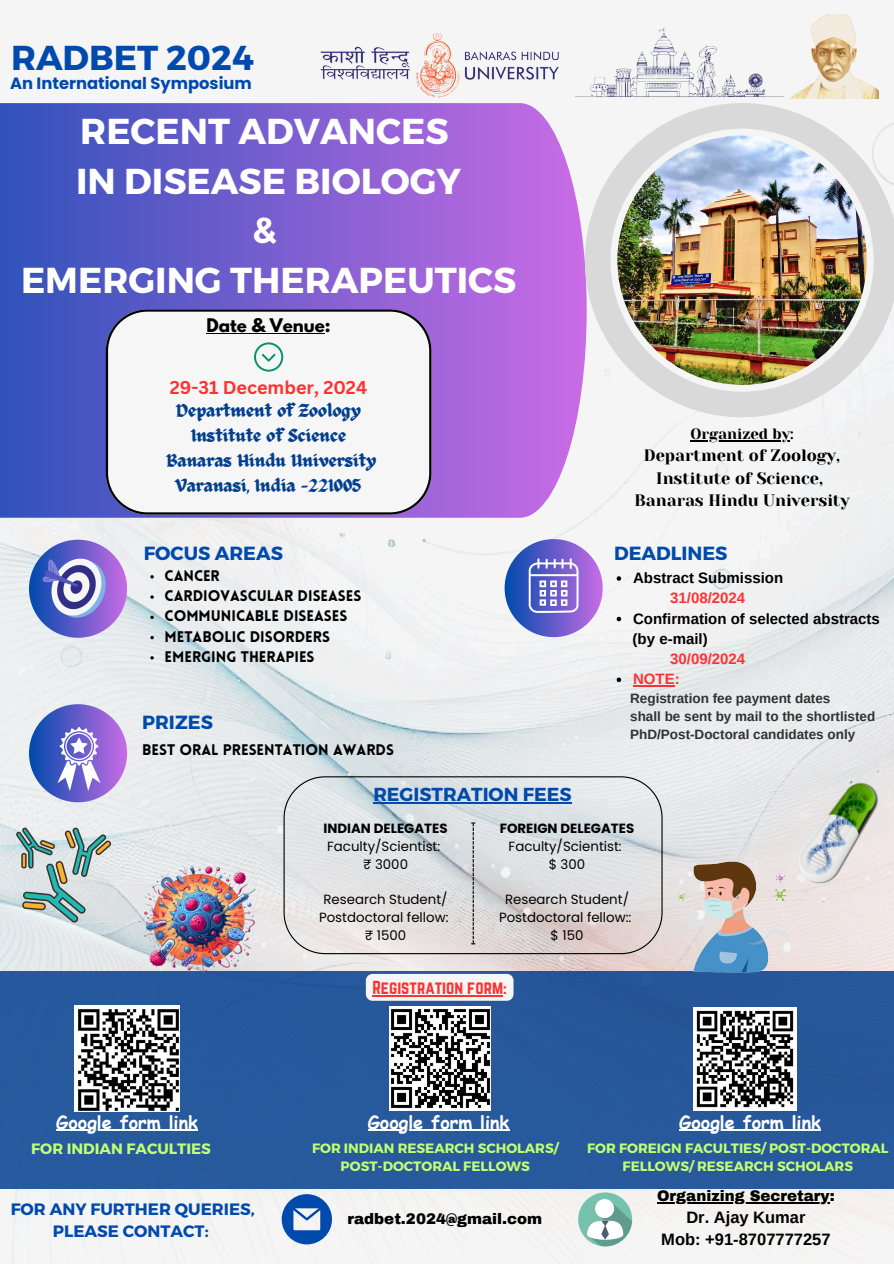
<style>
.page{position:relative;width:894px;height:1264px;background:#fff}
.page>*{position:absolute;margin:0;border:0;box-sizing:border-box;transform-origin:0 0}
.t1{font:700 36px/49.5px "Montserrat";color:#fff;text-align:center}
.t2{font:700 34.5px "Montserrat";color:#004aad}
.t3{font:700 19.05px "Montserrat";color:#004aad}
.t4{font:700 18.75px "Montserrat";color:#004aad}
.t5{font:18px/24.5px "ED Celandine";color:#033f8f;text-align:center}
.t6{font:700 18px "Comic Sans MS";color:#fff}
.t7{font:700 16.65px "League Spartan";color:#000}
.t8{font:16.5px "Yeseva One";color:#000}
.t9{font:700 16.5px/22.5px "Montserrat";color:#004aad;text-align:center}
.t10{font:700 16.5px "Arimo";color:#000}
.t11{font:16.5px "Norwester";color:#ff3131}
.t12{font:700 16.35px "Poppins";color:#004aad}
.t13{font:900 15px "Lovelo";color:#000}
.t14{font:700 15px "Arimo";color:#000}
.t15{font:900 15px "Archivo";color:#000}
.t16{font:700 15px/20.2px "Arimo";color:#ff3131}
.t17{font:700 15px "Montserrat";color:#c1ff72}
.t18{font:15px "Yeseva One";color:#000}
.t19{font:700 13.5px/18px "Montserrat";color:#c1ff72;text-align:center}
.t20{font:700 13.5px "Arimo";color:#313131}
.t21{font:13.35px/17.7px "Poppins";color:#000;text-align:center}
.t22{font:700 13.35px "Poppins";color:#000}
.s1{font-family:"Canva Sans";font-weight:700;color:#ff3131}
</style>
<div class="page">
<img style="left:0;top:89px;width:893px;height:1174px">
<svg style="left:0;top:103px;width:586px;height:414px;background:#8063d0"></svg>
<div style="left:0;top:971px;width:893px;height:217px;background:#27599c"></div>
<img style="left:584px;top:103px;width:309px;height:314px">
<div style="left:29px;top:704px;width:98px;height:98px;background:linear-gradient(to right,#024cad,#c56ce4);border-radius:50%"></div>
<svg style="left:57px;top:727px;width:43px;height:64px"></svg>
<svg style="left:504px;top:539px;width:98px;height:98px;background:#655dc9"></svg>
<svg style="left:528px;top:558px;width:50px;height:55px"></svg>
<div style="left:106px;top:309px;width:325px;height:205px;background:#f6f6f6"></div>
<svg style="left:254px;top:342px;width:29px;height:29px"></svg>
<hr style="left:206px;top:333px;width:119px;height:1px;background:#000">
<svg style="left:283px;top:776px;width:379px;height:178px;background:#dadbdc"></svg>
<svg style="left:471px;top:822px;width:4px;height:122px"></svg>
<img style="left:575px;top:26px;width:208px;height:78px">
<img style="left:657px;top:848px;width:149px;height:125px">
<svg style="left:16px;top:827px;width:95px;height:95px;background:#b0c3bf"></svg>
<img style="left:732px;top:741px;width:161px;height:193px">
<svg style="left:281px;top:1194px;width:51px;height:50px"></svg>
<div style="left:578px;top:1192px;width:54px;height:54px;background:#76c2af;border-radius:50%"></div>
<svg style="left:585px;top:1198px;width:47px;height:48px"></svg>
<hr style="left:657px;top:1202px;width:172px;height:1px;background:#000">
<img style="left:790px;top:14px;width:88px;height:85px">
<svg style="left:29px;top:539px;width:98px;height:98px;background:#6a5fca"></svg>
<svg style="left:41px;top:550px;width:73px;height:75px"></svg>
<img style="left:319px;top:32px;width:242px;height:67px">
<img style="left:141px;top:859px;width:118px;height:115px">
<img style="left:74px;top:1005px;width:106px;height:106px">
<img style="left:389px;top:1006px;width:102px;height:104px">
<img style="left:693px;top:1007px;width:103px;height:103px">
<hr style="left:373px;top:802px;width:198px;height:1px;background:#004aad">
<svg style="left:616px;top:576px;width:5px;height:4px"></svg>
<svg style="left:616px;top:616px;width:5px;height:5px"></svg>
<svg style="left:616px;top:677px;width:5px;height:5px"></svg>
<hr style="left:633px;top:685px;width:41px;height:1px;background:#ff3131">
<svg style="left:366px;top:973px;width:147px;height:27px;background:#ede8eb"></svg>
<hr style="left:372px;top:995px;width:131px;height:1px;background:#ff3131">
<hr style="left:56px;top:1129px;width:142px;height:1px;background:#fff">
<hr style="left:679px;top:1129px;width:141px;height:1px;background:#fff">
<hr style="left:690px;top:440px;width:99px;height:1px;background:#000">
<svg style="left:150px;top:575px;width:4px;height:3px"></svg>
<svg style="left:150px;top:595px;width:4px;height:3px"></svg>
<svg style="left:150px;top:615px;width:4px;height:4px"></svg>
<svg style="left:150px;top:636px;width:4px;height:3px"></svg>
<svg style="left:150px;top:656px;width:4px;height:3px"></svg>
<hr style="left:367px;top:1129px;width:142px;height:1px;background:#fff">
<p class="t2" style="left:11px;top:36px;width:244px">RADBET 2024</p>
<p class="t12" style="left:10px;top:72px;width:243px">An International Symposium</p>
<p class="t1" style="left:21px;top:105px;width:496px">RECENT ADVANCES<br>IN DISEASE BIOLOGY<br>&amp;<br>EMERGING THERAPEUTICS</p>
<h6 class="t7" style="left:206px;top:317px;width:126px">Date &amp; Venue:</h6>
<p class="t5" style="left:166px;top:376px;width:211px"><span class="s1">29-31 December, 2024<br></span>Department of Zoology<br>Institute of Science<br>Banaras Hindu University<br>Varanasi, India -221005</p>
<h5 class="t3" style="left:144px;top:541px;width:141px">FOCUS AREAS</h5>
<p class="t13" style="left:165px;top:569px;width:57px">CANCER</p>
<p class="t13" style="left:165px;top:589px;width:198px">CARDIOVASCULAR DISEASES</p>
<h3 class="t13" style="left:165px;top:610px;width:184px">COMMUNICABLE DISEASES</h3>
<p class="t13" style="left:165px;top:630px;width:167px">METABOLIC DISORDERS</p>
<h3 class="t13" style="left:165px;top:650px;width:151px">EMERGING THERAPIES</h3>
<p class="t3" style="left:142px;top:710px;width:72px">PRIZES</p>
<p class="t13" style="left:142px;top:743px;width:253px">BEST ORAL PRESENTATION AWARDS</p>
<p class="t18" style="left:690px;top:425px;width:105px">Organized by:</p>
<p class="t8" style="left:643px;top:446px;width:198px">Department of Zoology,</p>
<p class="t8" style="left:656px;top:469px;width:168px">Institute of Science,</p>
<h3 class="t8" style="left:634px;top:491px;width:216px">Banaras Hindu University</h3>
<h2 class="t3" style="left:614px;top:541px;width:115px">DEADLINES</h2>
<p class="t14" style="left:633px;top:569px;width:151px">Abstract Submission</p>
<h6 class="t16" style="left:670px;top:588px;width:77px">31/08/2024</h6>
<h2 class="t14" style="left:633px;top:610px;width:248px">Confirmation of selected abstracts</h2>
<p class="t14" style="left:632px;top:630px;width:76px">(by e-mail)</p>
<p class="t16" style="left:633px;top:648px;width:114px;text-indent:37px">30/09/2024<br>NOTE:</p>
<p class="t20" style="left:630px;top:691px;width:202px">Registration fee payment dates</p>
<p class="t20" style="left:630px;top:709px;width:247px">shall be sent by mail to the shortlisted</p>
<p class="t20" style="left:630px;top:727px;width:226px">PhD/Post-Doctoral candidates only</p>
<p class="t4" style="left:373px;top:782px;width:200px">REGISTRATION FEES</p>
<p class="t22" style="left:323px;top:819px;width:125px">INDIAN DELEGATES</p>
<p class="t21" style="left:327px;top:837px;width:115px">Faculty/Scientist:</p>
<h6 class="t21" style="left:363px;top:855px;width:46px">₹ 3000</h6>
<p class="t21" style="left:319px;top:890px;width:131px">Research Student/<br>Postdoctoral fellow:</p>
<h6 class="t21" style="left:365px;top:926px;width:43px">₹ 1500</h6>
<h2 class="t22" style="left:499px;top:819px;width:136px">FOREIGN DELEGATES</h2>
<h2 class="t21" style="left:508px;top:837px;width:115px">Faculty/Scientist:</h2>
<p class="t21" style="left:548px;top:855px;width:38px">$ 300</p>
<p class="t21" style="left:499px;top:890px;width:134px">Research Student/<br>Postdoctoral fellow::</p>
<p class="t21" style="left:550px;top:926px;width:34px">$ 150</p>
<p class="t11" style="left:372px;top:977px;width:136px">Registration form:</p>
<p class="t6" style="left:56px;top:1108px;width:143px">Google form link</p>
<p class="t6" style="left:679px;top:1108px;width:143px">Google form link</p>
<p class="t6" style="left:367px;top:1108px;width:143px">Google form link</p>
<p class="t17" style="left:31px;top:1138px;width:181px">FOR INDIAN FACULTIES</p>
<p class="t9" style="left:11px;top:1196px;width:245px">FOR ANY FURTHER QUERIES,<br>PLEASE CONTACT:</p>
<p class="t19" style="left:312px;top:1137px;width:248px">FOR INDIAN RESEARCH SCHOLARS/<br>POST-DOCTORAL FELLOWS</p>
<h6 class="t15" style="left:347px;top:1210px;width:196px">radbet.2024@gmail.com</h6>
<p class="t19" style="left:587px;top:1138px;width:303px">FOR FOREIGN FACULTIES/ POST-DOCTORAL<br>FELLOWS/ RESEARCH SCHOLARS</p>
<p class="t15" style="left:657px;top:1188px;width:179px">Organizing Secretary:</p>
<h4 class="t10" style="left:686px;top:1207px;width:121px">Dr. Ajay Kumar</h4>
<p class="t10" style="left:661px;top:1230px;width:171px">Mob: +91-8707777257</p>
</div>
